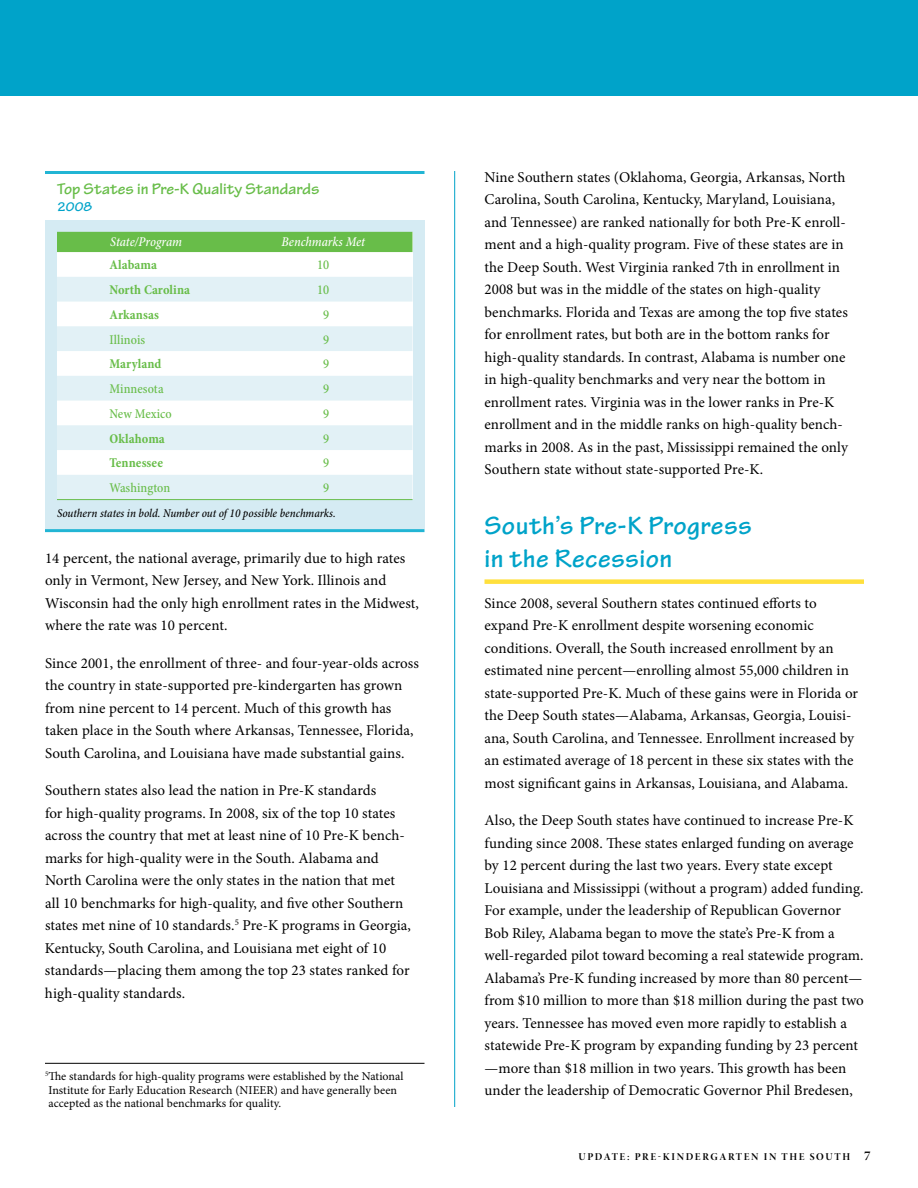
<style>
.page{position:relative;width:918px;height:1188px;background:#fff}
.page>*{position:absolute;margin:0;border:0;box-sizing:border-box;transform-origin:0 0}
.t1{font:700 27px/33px "Tekton Pro";letter-spacing:.02em;color:#00a3c9}
.t2{font:700 16.5px "Tekton Pro";letter-spacing:.005em;color:#68bd49}
.t3{font:15px/22.5px "Minion Pro";letter-spacing:.005em;color:#000}
.t4{font:700 condensed 13.5px "Minion Pro";letter-spacing:.005em;color:#68bd49}
.t5{font:500 condensed 13.5px "Minion Pro";letter-spacing:.005em;color:#68bd49}
.t6{font:italic 500 condensed 13.5px "Minion Pro";color:#fff}
.t7{font:700 13.5px "Tekton Pro";color:#00a3c9}
.t8{font:12px/13.5px "Minion Pro";color:#000}
.t9{font:italic 500 condensed 12px "Minion Pro";color:#000}
.t10{font:10.5px "Minion Pro Bold Disp";letter-spacing:.16em;color:#000}
.s1{font-size:13.5px}
</style>
<div class="page">
<div style="left:0;top:0;width:918px;height:96px;background:#00a3c9"></div>
<hr style="left:454px;top:171px;width:1px;height:936px;background:#00a3c9">
<div style="left:45px;top:220px;width:379px;height:309px;background:#d5ebf3"></div>
<hr style="left:45px;top:171px;width:379px;height:3px;background:#22b5d4">
<hr style="left:45px;top:529px;width:379px;height:3px;background:#22b5d4">
<hr style="left:45px;top:1063px;width:379px;height:1px;background:#000">
<div style="left:57px;top:232px;width:355px;height:267px;background:#fff"></div>
<div style="left:57px;top:232px;width:355px;height:20px;background:#68bd49"></div>
<div style="left:57px;top:277px;width:355px;height:25px;background:#e2f1f6"></div>
<div style="left:57px;top:326px;width:355px;height:25px;background:#e2f1f6"></div>
<div style="left:57px;top:376px;width:355px;height:25px;background:#e2f1f6"></div>
<div style="left:57px;top:425px;width:355px;height:25px;background:#e2f1f6"></div>
<div style="left:57px;top:475px;width:355px;height:25px;background:#e2f1f6"></div>
<div style="left:484px;top:579px;width:380px;height:5px;background:#ffe03d"></div>
<hr style="left:57px;top:499px;width:355px;height:1px;background:#68bd49">
<p class="t2" style="left:57px;top:179px;width:264px">Top States in Pre-K Quality Standards</p>
<p class="t7" style="left:57px;top:199px;width:37px">2008</p>
<p class="t6" style="left:110px;top:234px;width:73px">State/Program</p>
<p class="t6" style="left:281px;top:234px;width:85px">Benchmarks Met</p>
<p class="t4" style="left:110px;top:256px;width:49px">Alabama</p>
<p class="t5" style="left:317px;top:257px;width:14px">10</p>
<p class="t4" style="left:110px;top:280px;width:82px">North Carolina</p>
<p class="t5" style="left:317px;top:282px;width:14px">10</p>
<p class="t4" style="left:110px;top:305px;width:51px">Arkansas</p>
<p class="t5" style="left:323px;top:306px;width:8px">9</p>
<p class="t5" style="left:110px;top:331px;width:37px">Illinois</p>
<p class="t5" style="left:323px;top:331px;width:8px">9</p>
<p class="t4" style="left:110px;top:355px;width:53px">Maryland</p>
<p class="t5" style="left:323px;top:356px;width:8px">9</p>
<p class="t5" style="left:110px;top:381px;width:56px">Minnesota</p>
<p class="t5" style="left:323px;top:381px;width:8px">9</p>
<p class="t5" style="left:110px;top:405px;width:64px">New Mexico</p>
<p class="t5" style="left:323px;top:405px;width:8px">9</p>
<p class="t4" style="left:110px;top:429px;width:57px">Oklahoma</p>
<p class="t5" style="left:323px;top:430px;width:8px">9</p>
<p class="t4" style="left:110px;top:454px;width:55px">Tennessee</p>
<p class="t5" style="left:323px;top:455px;width:8px">9</p>
<p class="t5" style="left:110px;top:480px;width:62px">Washington</p>
<p class="t5" style="left:323px;top:480px;width:8px">9</p>
<p class="t9" style="left:57px;top:506px;width:280px">Southern states in bold. Number out of 10 possible benchmarks.</p>
<p class="t3" style="left:45px;top:547px;width:375px">14 percent, the national average, primarily due to high rates only in Vermont, New Jersey, and New York. Illinois and Wisconsin had the only high enrollment rates in the Midwest, where the rate was 10 percent.</p>
<p class="t3" style="left:45px;top:652px;width:375px">Since 2001, the enrollment of three- and four-year-olds across the country in state-supported pre-kindergarten has grown from nine percent to 14 percent. Much of this growth has taken place in the South where Arkansas, Tennessee, Florida, South Carolina, and Louisiana have made substantial gains.</p>
<p class="t3" style="left:45px;top:779px;width:368px">Southern states also lead the nation in Pre-K standards<br>for high-quality programs. In 2008, six of the top 10 states across the country that met at least nine of 10 Pre-K bench&shy;marks for high-quality were in the South. Alabama and North Carolina were the only states in the nation that met all 10 benchmarks for high-quality, and five other Southern states met nine of 10 standards.<sup>5</sup> Pre-K programs in Georgia, Kentucky, South Carolina, and Louisiana met eight of 10 standards—placing them among the top 23 states ranked for high-quality standards.</p>
<p class="t8" style="left:45px;top:1069px;width:360px"><sup>5</sup>The standards for high-quality programs were established by the National<br>Institute for Early Education Research (NIEER) and have generally been accepted as the national benchmarks for quality.</p>
<p class="t3" style="left:484px;top:166px;width:365px">Nine Southern states (Oklahoma, Georgia, Arkansas, North Carolina, South Carolina, Kentucky, Maryland, Louisiana, and Tennessee) are ranked nationally for both Pre-K enroll&shy;ment and a high-quality program. Five of these states are in the Deep South. West Virginia ranked 7th in enrollment in 2008 but was in the middle of the states on high-quality benchmarks. Florida and Texas are among the top five states for enrollment rates, but both are in the bottom ranks for high-quality standards. In contrast, Alabama is number one in high-quality benchmarks and very near the bottom in enrollment rates. Virginia was in the lower ranks in Pre-K enrollment and in the middle ranks on high-quality bench&shy;marks in 2008. As in the past, Mississippi remained the only Southern state without state-supported Pre-K.</p>
<h1 class="t1" style="left:484px;top:510px;width:269px">South’s Pre-K Progress in the Recession</h1>
<p class="t3" style="left:484px;top:592px;width:375px">Since 2008, several Southern states continued efforts to expand Pre-K enrollment despite worsening economic conditions. Overall, the South increased enrollment by an estimated nine percent—enrolling almost 55,000 children in state-supported Pre-K. Much of these gains were in Florida or the Deep South states—Alabama, Arkansas, Georgia, Louisi&shy;ana, South Carolina, and Tennessee. Enrollment increased by an estimated average of 18 percent in these six states with the most significant gains in Arkansas, Louisiana, and Alabama.</p>
<p class="t3" style="left:484px;top:809px;width:381px">Also, the Deep South states have continued to increase Pre-K funding since 2008. These states enlarged funding on average by 12 percent during the last two years. Every state except Louisiana and Mississippi (without a program) added funding.<br>For example, under the leadership of Republican Governor Bob Riley, Alabama began to move the state’s Pre-K from a well-regarded pilot toward becoming a real statewide program.<br>Alabama’s Pre-K funding increased by more than 80 percent— from $10 million to more than $18 million during the past two years. Tennessee has moved even more rapidly to establish a statewide Pre-K program by expanding funding by 23 percent —more than $18 million in two years. This growth has been under the leadership of Democratic Governor Phil Bredesen,</p>
<p class="t10" style="left:579px;top:1151px;width:293px">UPDATE:PRE-KINDERGARTEN IN THE SOUTH <span class="s1">7</span></p>
</div>
